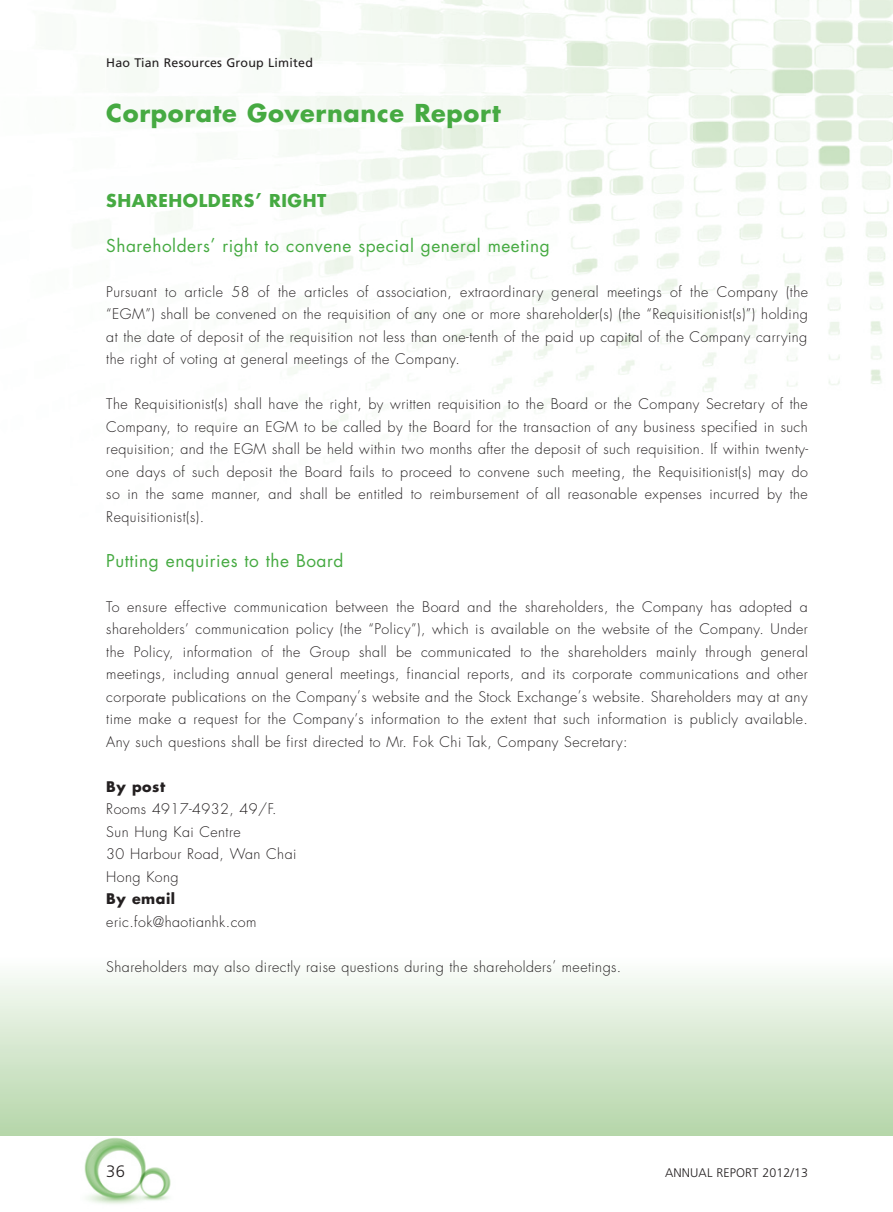
<style>
.page{position:relative;width:893px;height:1212px;background:#fff}
.page>*{position:absolute;margin:0;border:0;box-sizing:border-box;transform-origin:0 0}
.t1{font:700 24px "Futura Std";letter-spacing:.025em;color:#46aa42}
.Heading_2{font:17.25px "Futura Std";letter-spacing:.03em;color:#46aa42}
.Heading_1{font:700 17.25px "Futura Std";letter-spacing:.035em;color:#46aa42}
.t2{font:300 16.5px "Frutiger LT Std";color:#231f20}
.Body_Text{font:300 14.25px/22.5px "Futura Std";letter-spacing:.03em;color:#231f20;text-align:justify}
.Body_Text-2{font:700 14.25px "Futura Std";letter-spacing:.035em;color:#231f20}
.t3{font:12.45px "Frutiger LT Std";letter-spacing:.02em;color:#231f20}
.t4{font:300 12.45px "Frutiger LT Std";letter-spacing:.01em;color:#231f20}
</style>
<div class="page">
<div style="left:0;top:907px;width:893px;height:228px;background:linear-gradient(to bottom,#fff,#b7d7ac)"></div>
<img style="left:91px;top:0;width:802px;height:428px">
<img style="left:73px;top:1123px;width:86px;height:81px">
<img style="left:134px;top:1161px;width:37px;height:41px">
<svg style="left:892px;top:907px;width:1px;height:228px"></svg>
<p class="t3" style="left:106px;top:56px;width:208px">Hao Tian Resources Group Limited</p>
<h1 class="t1" style="left:106px;top:97px;width:396px">Corporate Governance Report</h1>
<p class="Heading_1" style="left:106px;top:189px;width:222px">SHAREHOLDERS’ RIGHT</p>
<p class="Heading_2" style="left:106px;top:234px;width:445px">Shareholders’ right to convene special general meeting</p>
<p class="Body_Text" style="left:106px;top:281px;width:703px">Pursuant to article 58 of the articles of association, extraordinary general meetings of the Company (the “EGM”) shall be convened on the requisition of any one or more shareholder(s) (the “Requisitionist(s)”) holding at the date of deposit of the requisition not less than one-tenth of the paid up capital of the Company carrying the right of voting at general meetings of the Company.</p>
<p class="Body_Text" style="left:106px;top:393px;width:703px">The Requisitionist(s) shall have the right, by written requisition to the Board or the Company Secretary of the Company, to require an EGM to be called by the Board for the transaction of any business specified in such requisition; and the EGM shall be held within two months after the deposit of such requisition. If within twenty&shy;one days of such deposit the Board fails to proceed to convene such meeting, the Requisitionist(s) may do so in the same manner, and shall be entitled to reimbursement of all reasonable expenses incurred by the Requisitionist(s).</p>
<p class="Heading_2" style="left:106px;top:549px;width:239px">Putting enquiries to the Board</p>
<p class="Body_Text" style="left:106px;top:596px;width:703px">To ensure effective communication between the Board and the shareholders, the Company has adopted a shareholders’ communication policy (the “Policy”), which is available on the website of the Company. Under the Policy, information of the Group shall be communicated to the shareholders mainly through general meetings, including annual general meetings, financial reports, and its corporate communications and other corporate publications on the Company’s website and the Stock Exchange’s website. Shareholders may at any time make a request for the Company’s information to the extent that such information is publicly available.<br>Any such questions shall be first directed to Mr. Fok Chi Tak, Company Secretary:</p>
<p class="Body_Text-2" style="left:106px;top:777px;width:60px">By post</p>
<p class="Body_Text" style="left:106px;top:798px;width:172px">Rooms 4917-4932, 49/F.</p>
<p class="Body_Text" style="left:106px;top:821px;width:136px">Sun Hung Kai Centre</p>
<p class="Body_Text" style="left:106px;top:843px;width:192px">30 Harbour Road, Wan Chai</p>
<p class="Body_Text" style="left:106px;top:866px;width:74px">Hong Kong</p>
<p class="Body_Text-2" style="left:106px;top:889px;width:70px">By email</p>
<p class="Body_Text" style="left:106px;top:911px;width:152px">eric.fok@haotianhk.com</p>
<p class="Body_Text" style="left:106px;top:956px;width:517px">Shareholders may also directly raise questions during the shareholders’ meetings.</p>
<p class="t2" style="left:106px;top:1162px;width:20px">36</p>
<p class="t4" style="left:665px;top:1166px;width:144px">ANNUAL REPORT 2012/13</p>
</div>
